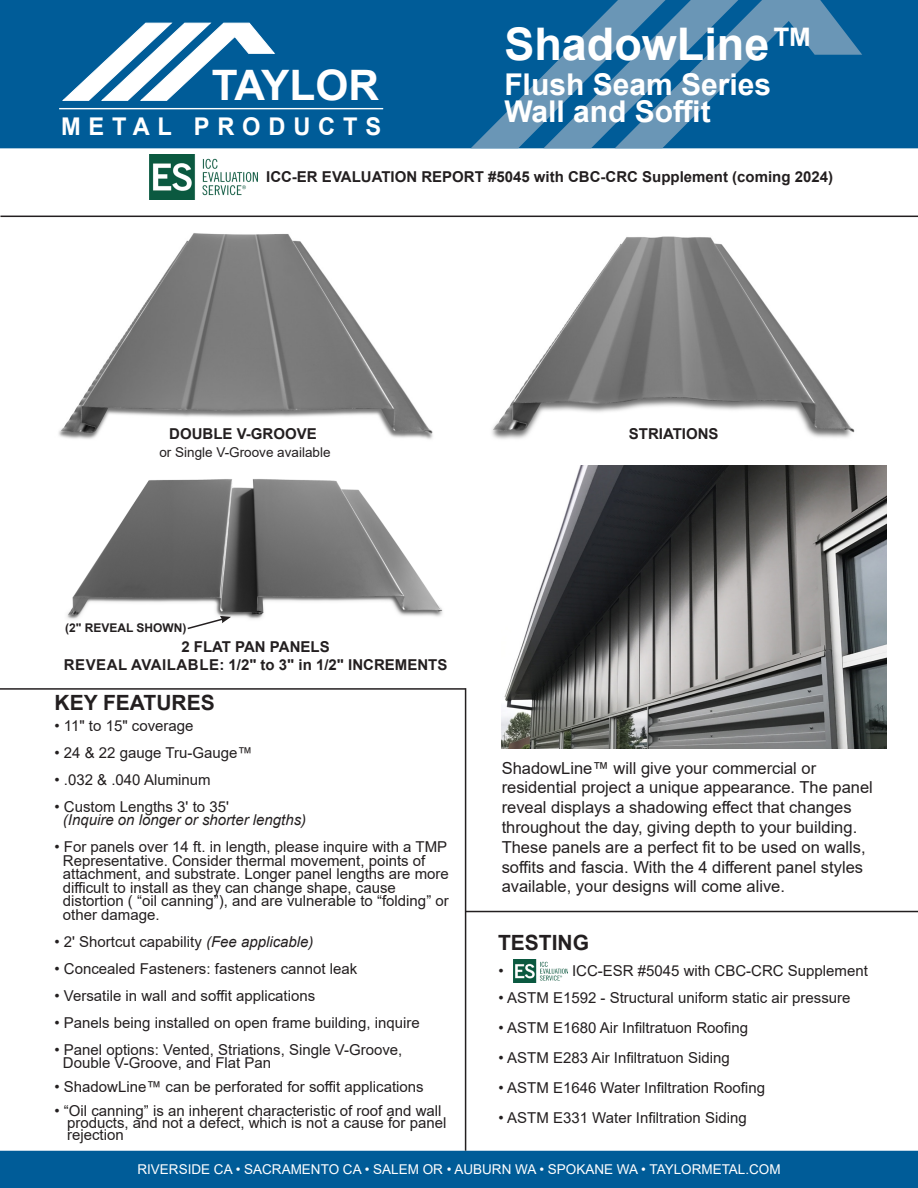
<style>
.page{position:relative;width:918px;height:1188px;background:#fff}
.page>*{position:absolute;margin:0;border:0;box-sizing:border-box;transform-origin:0 0}
.t1{font:700 45px "Arial";color:#fff}
.t2{font:700 42px "Arial";color:#fff}
.t3{font:700 30px "Arial";color:#fff}
.t4{font:700 24.45px "Arial";letter-spacing:.33em;color:#fff}
.t5{font:700 21px "Arial";color:#231f20}
.t6{font:16.5px/19.8px "Arial";color:#231f20}
.t7{font:15px "Arial";color:#231f20}
.t8{font:700 15px "Arial";color:#231f20}
.t9{font:italic 15px "Arial";color:#231f20}
.t10{font:13.5px "Arial";color:#fff}
.t11{font:13.5px "Arial";color:#231f20}
.t12{font:700 12px "Arial";color:#231f20}
.s1{font-style:italic}
</style>
<div class="page">
<div style="left:0;top:0;width:918px;height:148px;background:#005c98"></div>
<svg style="left:471px;top:0;width:391px;height:148px;background:#2a73a4"></svg>
<svg style="left:62px;top:23px;width:213px;height:78px"></svg>
<hr style="left:59px;top:108px;width:324px;height:1px;background:#fff">
<div style="left:0;top:1151px;width:918px;height:37px;background:#005c98"></div>
<img style="left:492px;top:236px;width:363px;height:203px">
<img style="left:67px;top:479px;width:376px;height:140px">
<svg style="left:186px;top:616px;width:45px;height:14px"></svg>
<img style="left:502px;top:465px;width:384px;height:283px">
<img style="left:58px;top:233px;width:375px;height:206px">
<hr style="left:465px;top:688px;width:1px;height:463px;background:#231f20">
<hr style="left:0;top:688px;width:466px;height:2px;background:#231f20">
<hr style="left:466px;top:911px;width:452px;height:1px;background:#231f20">
<img style="left:513px;top:960px;width:55px;height:22px">
<img style="left:149px;top:154px;width:108px;height:45px">
<hr style="left:0;top:216px;width:918px;height:1px;background:#231f20">
<h2 class="t2" style="left:212px;top:58px;width:169px">TAYLOR</h2>
<h3 class="t4" style="left:61px;top:110px;width:321px">METAL PRODUCTS</h3>
<p class="t1" style="left:504px;top:13px;width:312px">ShadowLine™</p>
<p class="t3" style="left:504px;top:63px;width:268px">Flush Seam Series</p>
<p class="t3" style="left:504px;top:90px;width:208px">Wall and Soffit</p>
<p class="t8" style="left:266px;top:166px;width:569px">ICC-ER EVALUATION REPORT #5045 with CBC-CRC Supplement (coming 2024)</p>
<p class="t8" style="left:169px;top:423px;width:149px">DOUBLE V-GROOVE</p>
<p class="t11" style="left:159px;top:443px;width:173px">or Single V-Groove available</p>
<p class="t8" style="left:629px;top:423px;width:91px">STRIATIONS</p>
<p class="t12" style="left:65px;top:619px;width:123px">(2" REVEAL SHOWN)</p>
<p class="t8" style="left:181px;top:636px;width:150px">2 FLAT PAN PANELS</p>
<p class="t8" style="left:64px;top:654px;width:385px">REVEAL AVAILABLE: 1/2" to 3" in 1/2" INCREMENTS</p>
<p class="t5" style="left:55px;top:688px;width:162px">KEY FEATURES</p>
<p class="t7" style="left:55px;top:715px;width:141px">• 11" to 15" coverage</p>
<p class="t7" style="left:55px;top:742px;width:199px">• 24 &amp; 22 gauge Tru-Gauge™</p>
<p class="t7" style="left:55px;top:769px;width:158px">• .032 &amp; .040 Aluminum</p>
<p class="t7" style="left:55px;top:796px;width:176px">• Custom Lengths 3' to 35'</p>
<p class="t9" style="left:63px;top:810px;width:245px">(Inquire on longer or shorter lengths)</p>
<p class="t7" style="left:55px;top:836px;width:394px"><span class="s1">•</span> For panels over 14 ft. in length, please inquire with a TMP</p>
<p class="t7" style="left:63px;top:850px;width:364px">Representative. Consider thermal movement, points of</p>
<p class="t7" style="left:63px;top:863px;width:388px">attachment, and substrate. Longer panel lengths are more</p>
<p class="t7" style="left:63px;top:877px;width:335px">difficult to install as they can change shape, cause</p>
<p class="t7" style="left:63px;top:890px;width:387px">distortion ( “oil canning”), and are vulnerable to “folding” or</p>
<p class="t7" style="left:63px;top:904px;width:98px">other damage.</p>
<p class="t7" style="left:55px;top:931px;width:261px">• 2' Shortcut capability <span class="s1">(Fee applicable)</span></p>
<p class="t7" style="left:55px;top:958px;width:304px">• Concealed Fasteners: fasteners cannot leak</p>
<p class="t7" style="left:55px;top:985px;width:262px">• Versatile in wall and soffit applications</p>
<p class="t7" style="left:55px;top:1012px;width:367px">• Panels being installed on open frame building, inquire</p>
<p class="t7" style="left:55px;top:1039px;width:349px">• Panel options: Vented, Striations, Single V-Groove,</p>
<p class="t7" style="left:63px;top:1052px;width:210px">Double V-Groove, and Flat Pan</p>
<p class="t7" style="left:55px;top:1076px;width:371px">• ShadowLine™ can be perforated for soffit applications</p>
<p class="t7" style="left:55px;top:1100px;width:389px">• “Oil canning” is an inherent characteristic of roof and wall</p>
<p class="t7" style="left:67px;top:1112px;width:381px">products, and not a defect, which is not a cause for panel</p>
<p class="t7" style="left:67px;top:1124px;width:58px">rejection</p>
<p class="t6" style="left:502px;top:758px;width:373px">ShadowLine™ will give your commercial or residential project a unique appearance. The panel reveal displays a shadowing effect that changes throughout the day, giving depth to your building.<br>These panels are a perfect fit to be used on walls, soffits and fascia. With the 4 different panel styles available, your designs will come alive.</p>
<p class="t5" style="left:498px;top:928px;width:93px">TESTING</p>
<p class="t7" style="left:499px;top:960px;width:7px">•</p>
<p class="t7" style="left:572px;top:960px;width:297px">ICC-ESR #5045 with CBC-CRC Supplement</p>
<p class="t7" style="left:499px;top:987px;width:354px">• ASTM E1592 - Structural uniform static air pressure</p>
<p class="t7" style="left:499px;top:1017px;width:251px">• ASTM E1680 Air Infiltratuon Roofing</p>
<p class="t7" style="left:499px;top:1047px;width:233px">• ASTM E283 Air Infiltratuon Siding</p>
<p class="t7" style="left:499px;top:1077px;width:268px">• ASTM E1646 Water Infiltration Roofing</p>
<p class="t7" style="left:499px;top:1107px;width:250px">• ASTM E331 Water Infiltration Siding</p>
<p class="t10" style="left:137px;top:1160px;width:645px">RIVERSIDE CA • SACRAMENTO CA • SALEM OR • AUBURN WA • SPOKANE WA • TAYLORMETAL.COM</p>
</div>
